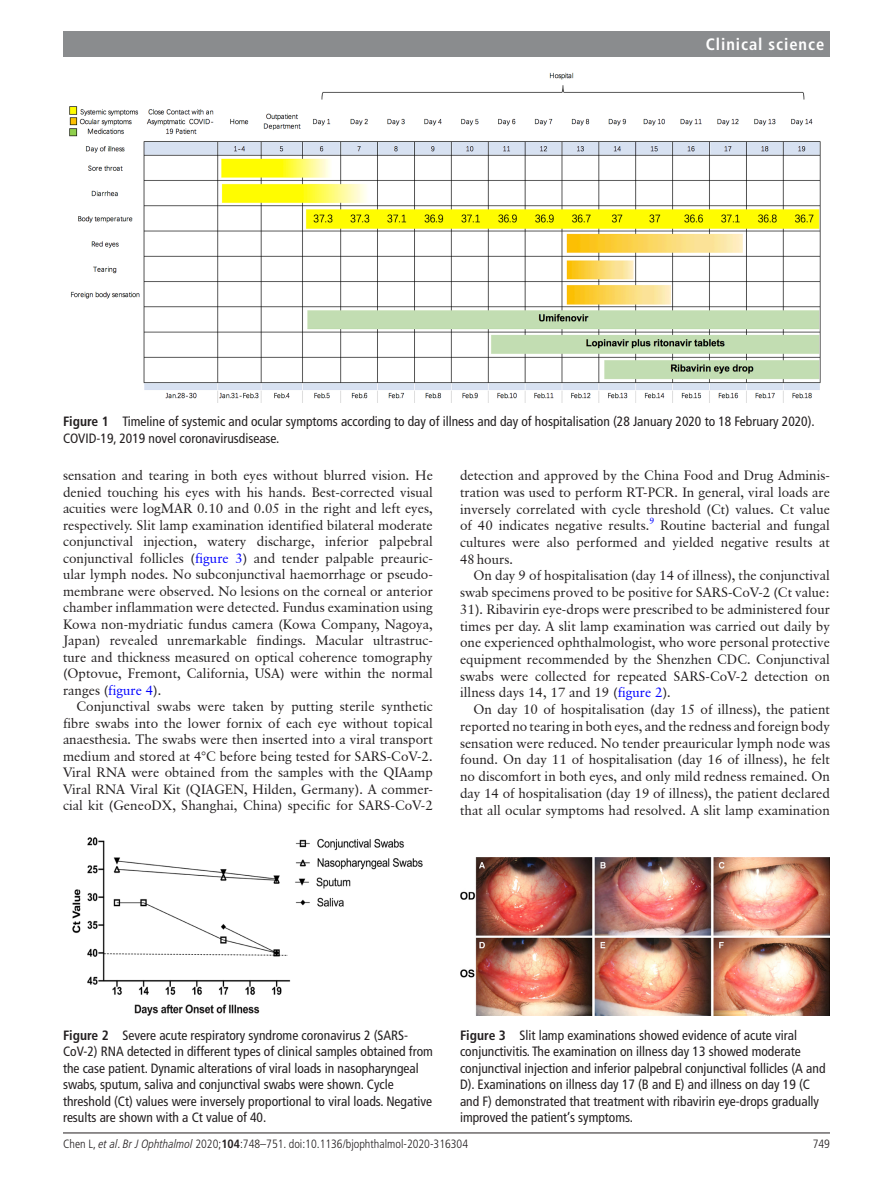
<style>
.page{position:relative;width:893px;height:1191px;background:#fff}
.page>*{position:absolute;margin:0;border:0;box-sizing:border-box;transform-origin:0 0}
.t1{font:700 condensed 16.5px "Frutiger LT Pro";letter-spacing:.055em;color:#fff}
.t2{font:13.5px/16.5px "Classical Garamond BT";color:#231f20;text-align:justify}
.t3{font:condensed 13.5px/16.5px "Frutiger LT Pro";color:#231f20}
.t4{font:300 condensed 12px "Frutiger LT Pro";color:#231f20}
.s1{font-weight:700}
.s2{color:#00f}
.s3{font-style:italic}
</style>
<div class="page">
<hr style="left:63px;top:1132px;width:767px;height:1px;background:#231f20">
<div style="left:63px;top:31px;width:767px;height:25px;background:#8a8c8e"></div>
<img style="left:69px;top:72px;width:752px;height:330px">
<img style="left:73px;top:837px;width:350px;height:178px">
<img style="left:460px;top:858px;width:370px;height:157px">
<p class="t1" style="left:706px;top:34px;width:120px">Clinical science</p>
<p class="t3" style="left:63px;top:413px;width:753px"><span class="s1">Figure 1</span> Timeline of systemic and ocular symptoms according to day of illness and day of hospitalisation (28 January 2020 to 18 February 2020).<br>COVID-19, 2019 novel coronavirusdisease.</p>
<p class="t2" style="left:63px;top:467px;width:371px">sensation and tearing in both eyes without blurred vision. He denied touching his eyes with his hands. Best-corrected visual acuities were logMAR 0.10 and 0.05 in the right and left eyes, respectively. Slit lamp examination identified bilateral moderate conjunctival injection, watery discharge, inferior palpebral conjunctival follicles (<span class="s2">figure 3</span>) and tender palpable preauric&shy;ular lymph nodes. No subconjunctival haemorrhage or pseudo&shy;membrane were observed. No lesions on the corneal or anterior chamber inflammation were detected. Fundus examination using Kowa non-mydriatic fundus camera (Kowa Company, Nagoya, Japan) revealed unremarkable findings. Macular ultrastruc&shy;ture and thickness measured on optical coherence tomography (Optovue, Fremont, California, USA) were within the normal ranges (<span class="s2">figure 4</span>).</p>
<p class="t2" style="left:63px;top:698px;width:371px;text-indent:14px">Conjunctival swabs were taken by putting sterile synthetic fibre swabs into the lower fornix of each eye without topical anaesthesia. The swabs were then inserted into a viral transport medium and stored at 4°C before being tested for SARS-CoV-2.<br>Viral RNA were obtained from the samples with the QIAamp Viral RNA Viral Kit (QIAGEN, Hilden, Germany). A commer&shy;cial kit (GeneoDX, Shanghai, China) specific for SARS-CoV-2</p>
<p class="t2" style="left:460px;top:467px;width:371px">detection and approved by the China Food and Drug Adminis&shy;tration was used to perform RT-PCR. In general, viral loads are inversely correlated with cycle threshold (Ct) values. Ct value of 40 indicates negative results.<sup>9</sup> Routine bacterial and fungal cultures were also performed and yielded negative results at 48hours.</p>
<p class="t2" style="left:460px;top:567px;width:371px;text-indent:14px">On day 9 of hospitalisation (day 14 of illness), the conjunctival swab specimens proved to be positive for SARS-CoV-2 (Ct value:<br>31). Ribavirin eye-drops were prescribed to be administered four times per day. A slit lamp examination was carried out daily by one experienced ophthalmologist, who wore personal protective equipment recommended by the Shenzhen CDC. Conjunctival swabs were collected for repeated SARS-CoV-2 detection on illness days 14, 17 and 19 (<span class="s2">figure 2</span>).</p>
<p class="t2" style="left:460px;top:701px;width:371px;text-indent:14px">On day 10 of hospitalisation (day 15 of illness), the patient reported no tearing in both eyes, and the redness and foreign body sensation were reduced. No tender preauricular lymph node was found. On day 11 of hospitalisation (day 16 of illness), he felt no discomfort in both eyes, and only mild redness remained. On day 14 of hospitalisation (day 19 of illness), the patient declared that all ocular symptoms had resolved. A slit lamp examination</p>
<p class="t3" style="left:63px;top:1026px;width:371px"><span class="s1">Figure 2</span> Severe acute respiratory syndrome coronavirus 2 (SARS-CoV-2) RNA detected in different types of clinical samples obtained from the case patient. Dynamic alterations of viral loads in nasopharyngeal swabs, sputum, saliva and conjunctival swabs were shown. Cycle threshold (Ct) values were inversely proportional to viral loads. Negative results are shown with a Ct value of 40.</p>
<p class="t3" style="left:460px;top:1026px;width:367px"><span class="s1">Figure 3</span> Slit lamp examinations showed evidence of acute viral conjunctivitis. The examination on illness day 13 showed moderate conjunctival injection and inferior palpebral conjunctival follicles (A and D). Examinations on illness day 17 (B and E) and illness on day 19 (C and F) demonstrated that treatment with ribavirin eye-drops gradually improved the patient’s symptoms.</p>
<p class="t4" style="left:63px;top:1136px;width:407px">Chen L, <span class="s3">et al</span>. <span class="s3">Br J Ophthalmol</span> 2020;<span class="s1">104</span>:748–751. doi:10.1136/bjophthalmol-2020-316304</p>
<p class="t4" style="left:813px;top:1136px;width:19px">749</p>
</div>
